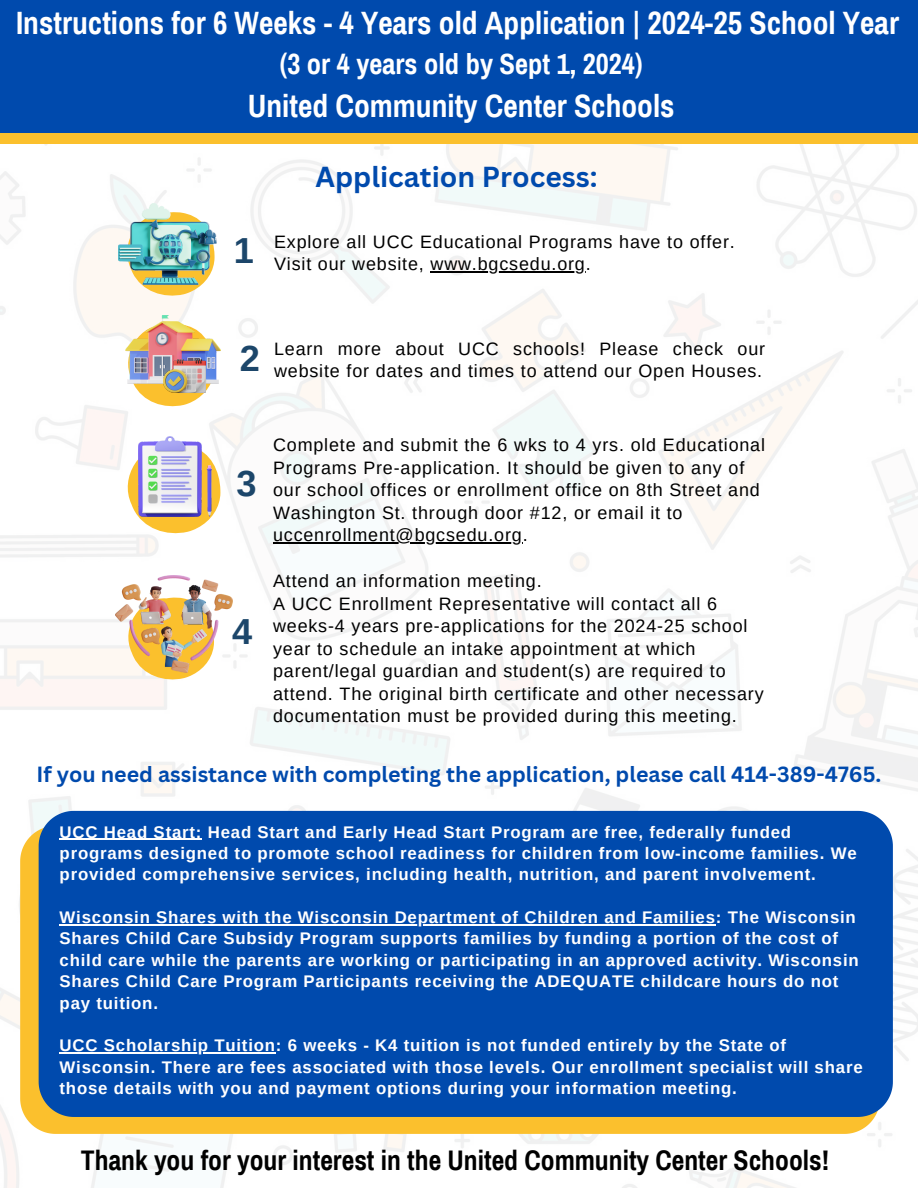
<style>
.page{position:relative;width:918px;height:1188px;background:#fff}
.page>*{position:absolute;margin:0;border:0;box-sizing:border-box;transform-origin:0 0}
.t1{font:700 36.15px "Arimo";color:#1c466a}
.t2{font:700 31.5px "Archivo Narrow";color:#fff}
.t3{font:700 28.5px "Archivo Narrow";color:#fff}
.t4{font:700 28.2px "Canva Sans";color:#004aad}
.t5{font:700 27.6px "Archivo Narrow";color:#000}
.t6{font:700 21.3px "Canva Sans";color:#004aad}
.t7{font:18px/22.5px "Arimo";letter-spacing:.045em;color:#000}
.t8{font:700 16.8px/21.3px "Arimo";letter-spacing:.045em;color:#fff}
</style>
<div class="page">
<img style="left:0;top:144px;width:918px;height:1044px">
<svg style="left:120px;top:323px;width:94px;height:86px"></svg>
<svg style="left:119px;top:285px;width:95px;height:14px"></svg>
<img style="left:118px;top:204px;width:98px;height:81px">
<img style="left:126px;top:316px;width:94px;height:67px">
<img style="left:164px;top:359px;width:42px;height:34px">
<svg style="left:119px;top:443px;width:101px;height:94px"></svg>
<img style="left:138px;top:437px;width:73px;height:80px">
<svg style="left:120px;top:672px;width:94px;height:11px"></svg>
<img style="left:115px;top:576px;width:117px;height:96px">
<svg style="left:20px;top:826px;width:860px;height:308px;fill:#fbc02d"></svg>
<div style="left:39px;top:811px;width:854px;height:306px;background:#004aad"></div>
<div style="left:0;top:0;width:918px;height:134px;background:#004aad"></div>
<div style="left:0;top:134px;width:918px;height:10px;background:#fbc02d"></div>
<hr style="left:431px;top:272px;width:155px;height:1px;background:#000">
<hr style="left:273px;top:543px;width:250px;height:1px;background:#000">
<hr style="left:60px;top:839px;width:142px;height:1px;background:#fff">
<hr style="left:60px;top:924px;width:656px;height:1px;background:#fff">
<hr style="left:60px;top:1052px;width:216px;height:2px;background:#fff">
<p class="t2" style="left:16px;top:7px;width:885px">Instructions for 6 Weeks - 4 Years old Application | 2024-25 School Year</p>
<p class="t3" style="left:280px;top:49px;width:365px">(3 or 4 years old by Sept 1, 2024)</p>
<p class="t2" style="left:248px;top:90px;width:428px">United Community Center Schools</p>
<p class="t1" style="left:234px;top:231px;width:22px">1</p>
<p class="t4" style="left:316px;top:157px;width:283px">Application Process:</p>
<p class="t7" style="left:274px;top:230px;width:462px">Explore all UCC Educational Programs have to offer.<br>Visit our website, www.bgcsedu.org.</p>
<p class="t1" style="left:240px;top:338px;width:22px">2</p>
<p class="t7" style="left:274px;top:337px;width:493px">Learn more about UCC schools! Please check our website for dates and times to attend our Open Houses.</p>
<p class="t1" style="left:237px;top:463px;width:22px">3</p>
<p class="t1" style="left:232px;top:611px;width:22px">4</p>
<p class="t7" style="left:273px;top:434px;width:494px">Complete and submit the 6 wks to 4 yrs. old Educational Programs Pre-application. It should be given to any of our school offices or enrollment office on 8th Street and Washington St. through door #12, or email it to uccenrollment@bgcsedu.org.</p>
<p class="t7" style="left:273px;top:570px;width:270px">Attend an information meeting.</p>
<p class="t7" style="left:273px;top:592px;width:492px">A UCC Enrollment Representative will contact all 6 weeks-4 years pre-applications for the 2024-25 school year to schedule an intake appointment at which parent/legal guardian and student(s) are required to attend. The original birth certificate and other necessary documentation must be provided during this meeting.</p>
<p class="t6" style="left:36px;top:759px;width:847px">If you need assistance with completing the application, please call 414-389-4765.</p>
<p class="t8" style="left:60px;top:821px;width:799px">UCC Head Start: Head Start and Early Head Start Program are free, federally funded programs designed to promote school readiness for children from low-income families. We provided comprehensive services, including health, nutrition, and parent involvement.</p>
<p class="t8" style="left:60px;top:907px;width:801px">Wisconsin Shares with the Wisconsin Department of Children and Families: The Wisconsin Shares Child Care Subsidy Program supports families by funding a portion of the cost of child care while the parents are working or participating in an approved activity. Wisconsin Shares Child Care Program Participants receiving the ADEQUATE childcare hours do not pay tuition.</p>
<p class="t8" style="left:60px;top:1035px;width:805px">UCC Scholarship Tuition: 6 weeks - K4 tuition is not funded entirely by the State of<br>Wisconsin. There are fees associated with those levels. Our enrollment specialist will share those details with you and payment options during your information meeting.</p>
<p class="t5" style="left:81px;top:1145px;width:750px">Thank you for your interest in the United Community Center Schools!</p>
</div>
